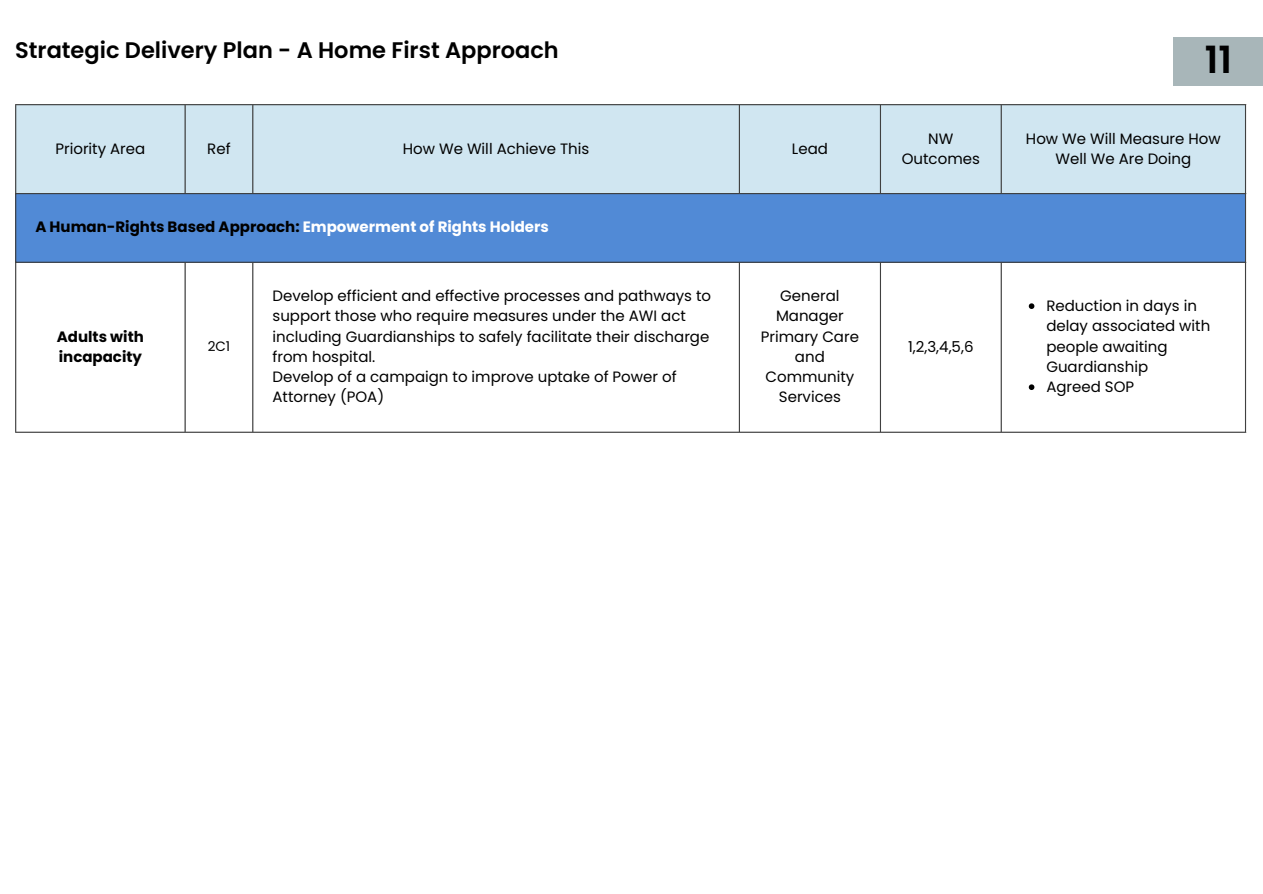
<style>
.page{position:relative;width:1263px;height:894px;background:#fff}
.page>*{position:absolute;margin:0;border:0;box-sizing:border-box;transform-origin:0 0}
.t1{font:600 37.5px "Poppins";color:#000}
.t2{font:600 22.5px "Poppins";color:#000}
.t3{font:15px/20.2px "Poppins";color:#000;text-align:center}
.t4{font:700 15px/20.2px "Poppins";color:#000}
.t5{font:13.5px "Poppins";color:#000}
.s1{color:#fff}
</style>
<div class="page">
<div style="left:1173px;top:37px;width:90px;height:48px;background:#a8b6b9"></div>
<div style="left:16px;top:105px;width:1229px;height:88px;background:#d0e6f1"></div>
<div style="left:15px;top:193px;width:1231px;height:69px;background:#518ad6"></div>
<svg style="left:1029px;top:303px;width:5px;height:6px"></svg>
<svg style="left:1029px;top:384px;width:5px;height:6px"></svg>
<hr style="left:15px;top:105px;width:1px;height:326px;background:#404040">
<hr style="left:185px;top:105px;width:1px;height:88px;background:#404040">
<hr style="left:185px;top:263px;width:1px;height:168px;background:#404040">
<hr style="left:252px;top:105px;width:1px;height:88px;background:#404040">
<hr style="left:252px;top:263px;width:1px;height:168px;background:#404040">
<hr style="left:739px;top:105px;width:1px;height:88px;background:#404040">
<hr style="left:739px;top:263px;width:1px;height:168px;background:#404040">
<hr style="left:880px;top:105px;width:1px;height:88px;background:#404040">
<hr style="left:880px;top:263px;width:1px;height:168px;background:#404040">
<hr style="left:1001px;top:105px;width:1px;height:88px;background:#404040">
<hr style="left:1001px;top:263px;width:1px;height:168px;background:#404040">
<hr style="left:1245px;top:105px;width:1px;height:326px;background:#404040">
<hr style="left:15px;top:104px;width:1231px;height:1px;background:#404040">
<hr style="left:15px;top:193px;width:1231px;height:1px;background:#404040">
<hr style="left:15px;top:261px;width:1231px;height:2px;background:#404040">
<hr style="left:15px;top:431px;width:1231px;height:1px;background:#404040">
<p class="t2" style="left:15px;top:35px;width:545px">Strategic Delivery Plan - A Home First Approach</p>
<p class="t1" style="left:1205px;top:33px;width:29px">11</p>
<p class="t3" style="left:55px;top:138px;width:91px">Priority Area</p>
<p class="t3" style="left:207px;top:138px;width:25px">Ref</p>
<p class="t3" style="left:403px;top:138px;width:188px">How We Will Achieve This</p>
<p class="t3" style="left:792px;top:138px;width:38px">Lead</p>
<p class="t3" style="left:902px;top:128px;width:80px">NW<br>Outcomes</p>
<p class="t3" style="left:1026px;top:128px;width:196px">How We Will Measure How<br>Well We Are Doing</p>
<p class="t4" style="left:35px;top:217px;width:515px">A Human-Rights Based Approach: <span class="s1">Empowerment of Rights Holders</span></p>
<p class="t4" style="left:57px;top:326px;width:88px">Adults with incapacity</p>
<p class="t5" style="left:208px;top:336px;width:24px">2C1</p>
<p class="t3" style="left:272px;top:285px;width:440px;text-align:left">Develop efficient and effective processes and pathways to support those who require measures under the AWI act including Guardianships to safely facilitate their discharge from hospital.</p>
<p class="t3" style="left:272px;top:366px;width:406px;text-align:left">Develop of a campaign to improve uptake of Power of<br>Attorney (POA)</p>
<p class="t3" style="left:761px;top:285px;width:100px">General<br>Manager<br>Primary Care and<br>Community<br>Services</p>
<p class="t3" style="left:908px;top:336px;width:67px">1,2,3,4,5,6</p>
<p class="t3" style="left:1046px;top:296px;width:165px;text-align:left">Reduction in days in delay associated with people awaiting<br>Guardianship</p>
<p class="t3" style="left:1046px;top:377px;width:89px">Agreed SOP</p>
</div>
